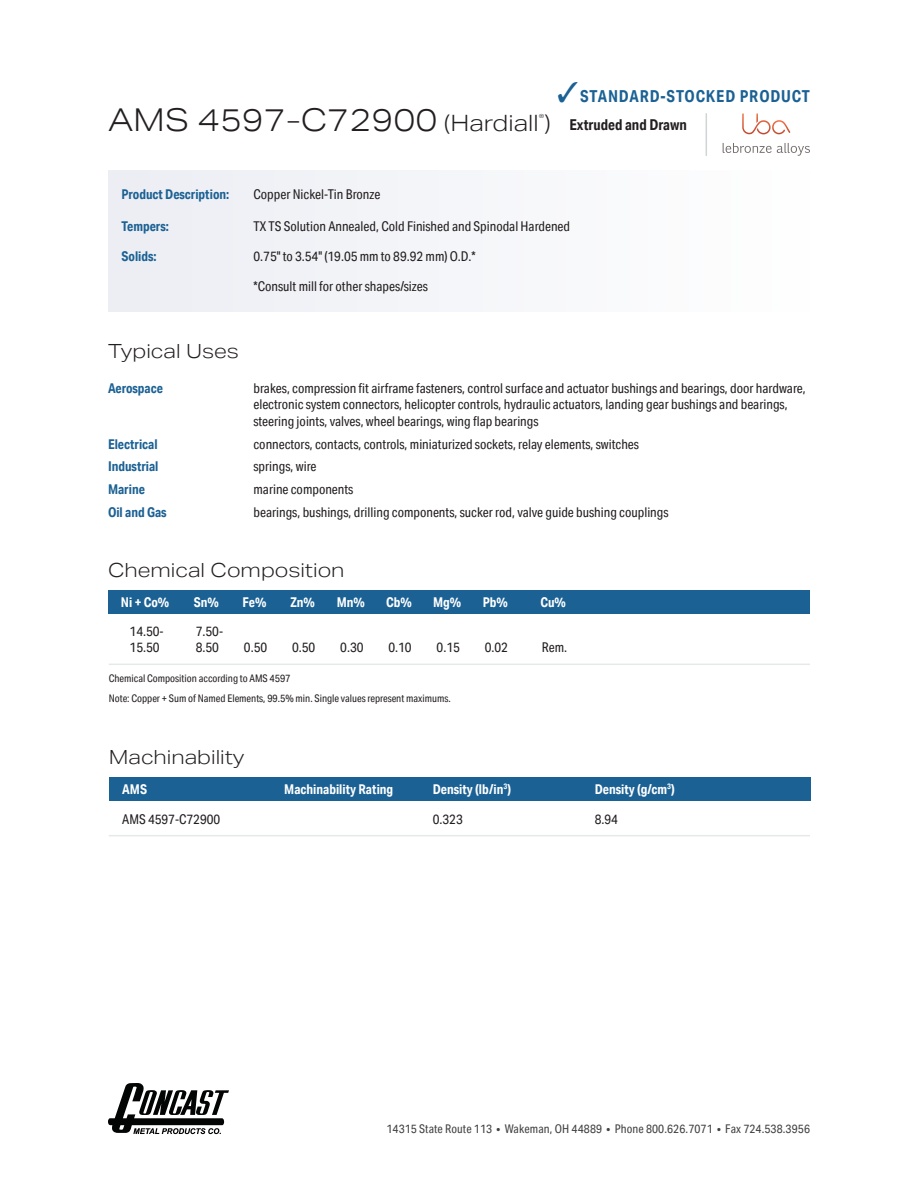
<style>
.page{position:relative;width:918px;height:1188px;background:#fff}
.page>*{position:absolute;margin:0;border:0;box-sizing:border-box;transform-origin:0 0}
.t1{font:300 31.5px "Aktiv Grotesk Ex";color:#231f20}
.t2{font:300 19.5px "Aktiv Grotesk Ex";color:#231f20}
.t3{font:700 16.5px "Aktiv Grotesk Cd";letter-spacing:.05em;color:#1b6194}
.t4{font:700 15px "Aktiv Grotesk Cd";color:#231f20}
.t5{font:13.5px/16.2px "Aktiv Grotesk Cd";color:#231f20}
.t6{font:700 13.5px "Aktiv Grotesk Cd";color:#fff}
.t7{font:700 13.5px "Aktiv Grotesk Cd";color:#1b6194}
.t8{font:12px "Aktiv Grotesk Cd";letter-spacing:.01em;color:#414142}
.t9{font:10.5px/19.4px "Aktiv Grotesk Cd";color:#231f20}
.t10{font:300 9.6px "Aktiv Grotesk Ex";color:#231f20}
.s1{font-size:22.5px}
.s2{font-family:"Aktiv Grotesk Ex";font-weight:300;font-size:22.5px}
</style>
<div class="page">
<svg style="left:108px;top:1083px;width:121px;height:51px"></svg>
<div style="left:109px;top:777px;width:701px;height:24px;background:#1b6194"></div>
<hr style="left:109px;top:835px;width:701px;height:1px;background:#e7e8e8">
<div style="left:109px;top:170px;width:701px;height:142px;background:#f5f6f9"></div>
<div style="left:109px;top:590px;width:701px;height:24px;background:#1b6194"></div>
<hr style="left:109px;top:664px;width:701px;height:1px;background:#e7e8e8">
<svg style="left:723px;top:143px;width:87px;height:13px"></svg>
<svg style="left:742px;top:113px;width:49px;height:21px"></svg>
<hr style="left:706px;top:114px;width:1px;height:41px;background:#d1d3d4">
<p class="t3" style="left:557px;top:86px;width:254px">✓STANDARD-STOCKED PRODUCT</p>
<h1 class="t1" style="left:108px;top:101px;width:432px">AMS 4597-C72900 <span class="s1">(Hardiall</span></h1>
<p class="t10" style="left:539px;top:112px;width:7px">®</p>
<p class="t4" style="left:544px;top:115px;width:144px"><span class="s2">)</span> Extruded and Drawn</p>
<p class="t7" style="left:122px;top:186px;width:109px">Product Description:</p>
<p class="t5" style="left:254px;top:186px;width:128px">Copper Nickel-Tin Bronze</p>
<p class="t7" style="left:122px;top:218px;width:49px">Tempers:</p>
<p class="t5" style="left:254px;top:218px;width:318px">TX TS Solution Annealed, Cold Finished and Spinodal Hardened</p>
<p class="t7" style="left:122px;top:248px;width:37px">Solids:</p>
<p class="t5" style="left:254px;top:241px;width:224px;line-height:29.7px">0.75" to 3.54" (19.05 mm to 89.92 mm) O.D.* *Consult mill for other shapes/sizes</p>
<h2 class="t2" style="left:108px;top:340px;width:133px">Typical Uses</h2>
<p class="t7" style="left:108px;top:380px;width:56px">Aerospace</p>
<p class="t5" style="left:254px;top:380px;width:554px">brakes, compression fit airframe fasteners, control surface and actuator bushings and bearings, door hardware, electronic system connectors, helicopter controls, hydraulic actuators, landing gear bushings and bearings, steering joints, valves, wheel bearings, wing flap bearings</p>
<p class="t7" style="left:108px;top:435px;width:51px">Electrical</p>
<p class="t5" style="left:254px;top:436px;width:387px">connectors, contacts, controls, miniaturized sockets, relay elements, switches</p>
<p class="t7" style="left:108px;top:458px;width:52px">Industrial</p>
<p class="t5" style="left:254px;top:458px;width:64px">springs, wire</p>
<p class="t7" style="left:108px;top:481px;width:38px">Marine</p>
<p class="t5" style="left:254px;top:481px;width:101px">marine components</p>
<p class="t7" style="left:108px;top:504px;width:60px">Oil and Gas</p>
<p class="t5" style="left:254px;top:504px;width:417px">bearings, bushings, drilling components, sucker rod, valve guide bushing couplings</p>
<h2 class="t2" style="left:108px;top:559px;width:238px">Chemical Composition</h2>
<p class="t6" style="left:121px;top:594px;width:50px">Ni + Co%</p>
<p class="t6" style="left:194px;top:594px;width:27px">Sn%</p>
<p class="t6" style="left:243px;top:594px;width:25px">Fe%</p>
<p class="t6" style="left:290px;top:594px;width:26px">Zn%</p>
<p class="t6" style="left:337px;top:594px;width:30px">Mn%</p>
<p class="t6" style="left:386px;top:594px;width:27px">Cb%</p>
<p class="t6" style="left:433px;top:594px;width:30px">Mg%</p>
<p class="t6" style="left:483px;top:594px;width:27px">Pb%</p>
<p class="t6" style="left:540px;top:594px;width:27px">Cu%</p>
<p class="t5" style="left:130px;top:623px;width:36px">14.50-<br>15.50</p>
<p class="t5" style="left:196px;top:623px;width:29px">7.50-<br>8.50</p>
<p class="t5" style="left:244px;top:639px;width:25px">0.50</p>
<p class="t5" style="left:292px;top:639px;width:25px">0.50</p>
<p class="t5" style="left:340px;top:639px;width:25px">0.30</p>
<p class="t5" style="left:388px;top:639px;width:25px">0.10</p>
<p class="t5" style="left:437px;top:639px;width:25px">0.15</p>
<p class="t5" style="left:485px;top:639px;width:25px">0.02</p>
<p class="t5" style="left:542px;top:639px;width:27px">Rem.</p>
<p class="t9" style="left:109px;top:669px;width:343px">Chemical Composition according to AMS 4597<br>Note: Copper + Sum of Named Elements, 99.5% min. Single values represent maximums.</p>
<h2 class="t2" style="left:109px;top:746px;width:137px">Machinability</h2>
<p class="t6" style="left:122px;top:781px;width:26px">AMS</p>
<p class="t6" style="left:284px;top:781px;width:111px">Machinability Rating</p>
<p class="t6" style="left:433px;top:781px;width:80px">Density (lb/in<sup>3</sup>)</p>
<p class="t6" style="left:595px;top:781px;width:82px">Density (g/cm<sup>3</sup>)</p>
<p class="t5" style="left:122px;top:811px;width:99px">AMS 4597-C72900</p>
<p class="t5" style="left:433px;top:811px;width:32px">0.323</p>
<p class="t5" style="left:595px;top:811px;width:25px">8.94</p>
<p class="t8" style="left:386px;top:1121px;width:425px">14315 State Route 113 • Wakeman, OH 44889 • Phone 800.626.7071 • Fax 724.538.3956</p>
</div>
